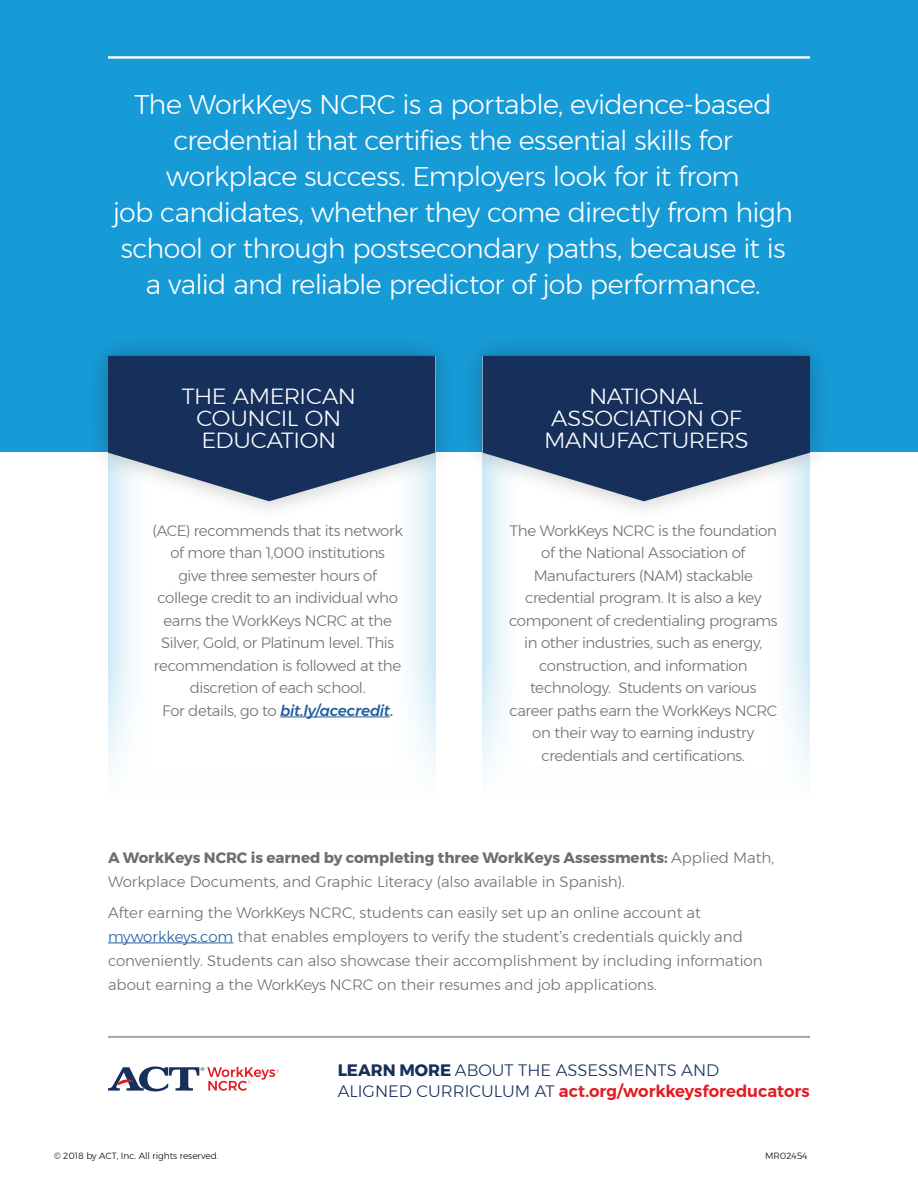
<style>
.page{position:relative;width:918px;height:1188px;background:#fff}
.page>*{position:absolute;margin:0;border:0;box-sizing:border-box;transform-origin:0 0}
.t1{font:300 27px/36px "Montserrat";letter-spacing:-.025em;color:#fff;text-align:center}
.t2{font:300 21.9px/22px "Montserrat";letter-spacing:-.015em;color:#fff;text-align:center;scale:1.04 1}
.t3{font:300 16.5px/21px "Montserrat";color:#17305b}
.t4{font:300 15px/22.5px "Montserrat";letter-spacing:-.02em;color:#6d6e71;text-align:center}
.t5{font:300 15px/24px "Montserrat";color:#6d6e71}
.t6{font:300 9px "Montserrat";color:#000}
.s1{font-weight:500;font-style:italic;color:#215e9e}
.s2{font-weight:500}
.s3{font-weight:700}
.s4{color:#215e9e}
.s5{font-weight:600;color:#e31b23}
</style>
<div class="page">
<div style="left:0;top:0;width:918px;height:451px;background:#179bd7"></div>
<div style="left:107px;top:355px;width:330px;height:453px;background:#179bd7;opacity:.45"></div>
<div style="left:85px;top:333px;width:373px;height:190px;background:#000;opacity:.25"></div>
<svg style="left:108px;top:356px;width:327px;height:145px;background:#3a5074"></svg>
<hr style="left:280px;top:717px;width:110px;height:1px;background:#215e9e">
<div style="left:482px;top:355px;width:330px;height:453px;background:#179bd7;opacity:.45"></div>
<div style="left:460px;top:333px;width:373px;height:190px;background:#000;opacity:.25"></div>
<svg style="left:483px;top:356px;width:327px;height:145px;background:#3a5074"></svg>
<hr style="left:108px;top:1036px;width:702px;height:2px;background:#a7a9ac">
<hr style="left:108px;top:56px;width:702px;height:3px;background:#fff">
<hr style="left:108px;top:943px;width:125px;height:1px;background:#215e9e">
<svg style="left:108px;top:1066px;width:171px;height:26px"></svg>
<p class="t1" style="left:113px;top:86px;width:681px">The WorkKeys NCRC is a portable, evidence-based credential that certifies the essential skills for workplace success. Employers look for it from<br>job candidates, whether they come directly from high school or through postsecondary paths, because it is a valid and reliable predictor of job performance.</p>
<h2 class="t2" style="left:182px;top:385px;width:169px">THE AMERICAN<br>COUNCIL ON<br>EDUCATION</h2>
<p class="t4" style="left:153px;top:519px;width:252px">(ACE) recommends that its network of more than 1,000 institutions<br>give three semester hours of college credit to an individual who earns the WorkKeys NCRC at the<br>Silver, Gold, or Platinum level. This recommendation is followed at the discretion of each school.<br>For details, go to <span class="s1">bit.ly/acecredit</span><span class="s2">.</span></p>
<h2 class="t2" style="left:544px;top:385px;width:198px">NATIONAL<br>ASSOCIATION OF<br>MANUFACTURERS</h2>
<p class="t4" style="left:509px;top:519px;width:270px">The WorkKeys NCRC is the foundation of the National Association of Manufacturers (NAM) stackable credential program. It is also a key component of credentialing programs in other industries, such as energy, construction, and information technology. Students on various career paths earn the WorkKeys NCRC on their way to earning industry credentials and certifications.</p>
<p class="t5" style="left:108px;top:845px;width:668px"><span class="s3">A WorkKeys NCRC is earned by completing three WorkKeys Assessments:</span> Applied Math,<br>Workplace Documents, and Graphic Literacy (also available in Spanish).</p>
<p class="t5" style="left:108px;top:900px;width:656px">After earning the WorkKeys NCRC, students can easily set up an online account at <span class="s4">myworkkeys.com</span> that enables employers to verify the student’s credentials quickly and conveniently. Students can also showcase their accomplishment by including information about earning a the WorkKeys NCRC on their resumes and job applications.</p>
<p class="t3" style="left:338px;top:1060px;width:473px"><span class="s3">LEARN MORE</span> ABOUT THE ASSESSMENTS AND<br>ALIGNED CURRICULUM AT <span class="s5">act.org/workkeysforeducators</span></p>
<p class="t6" style="left:54px;top:1149px;width:166px">© 2018 by ACT, Inc. All rights reserved.</p>
<p class="t6" style="left:765px;top:1149px;width:44px">MR02454</p>
</div>
